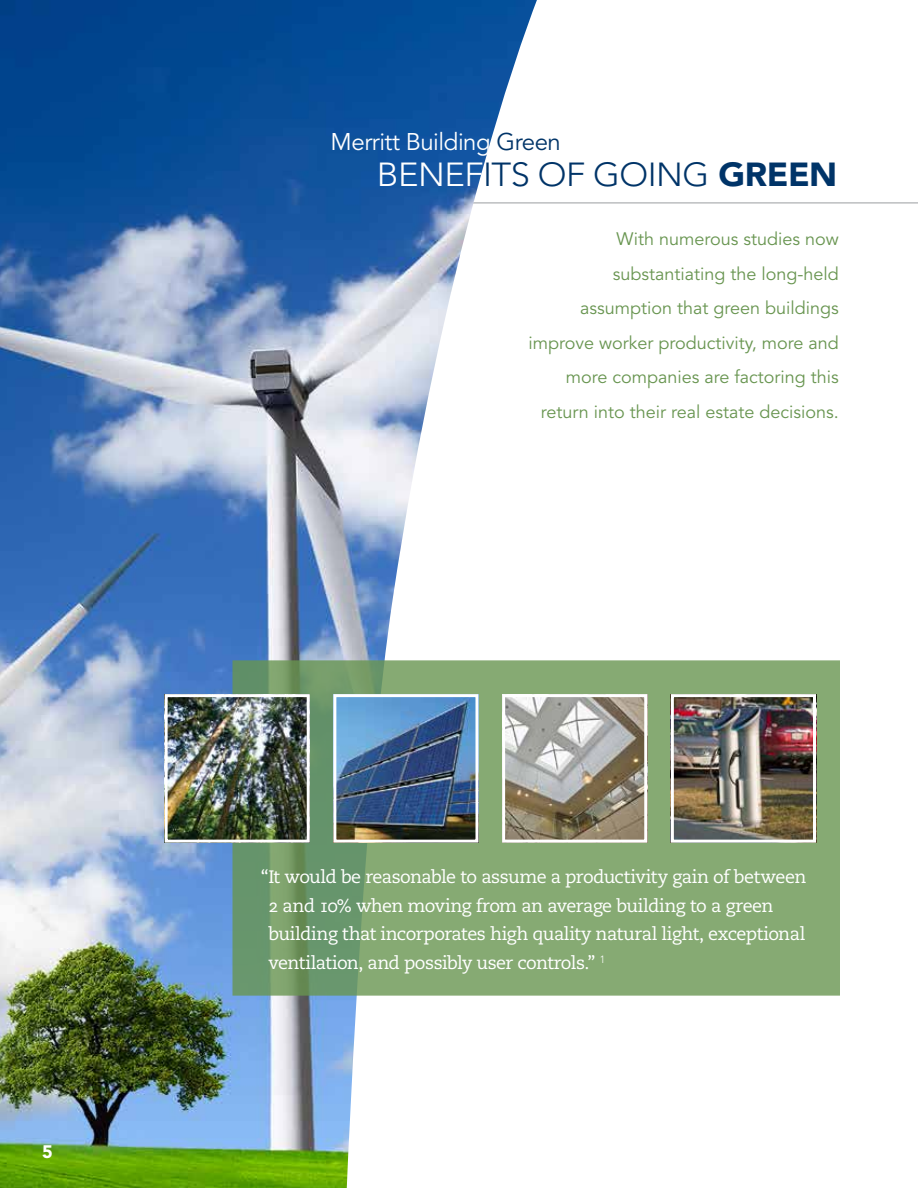
<style>
.page{position:relative;width:918px;height:1188px;background:#fff}
.page>*{position:absolute;margin:0;border:0;box-sizing:border-box;transform-origin:0 0}
.t1{font:300 33.15px "Avenir LT Std";letter-spacing:-.015em;color:#003468;scale:1.04 1}
.t2{font:24px "Avenir LT Std";letter-spacing:-.02em;color:#fff}
.t3{font:18px/28.5px "Caecilia Roman Os F";letter-spacing:-.03em;color:#fff}
.t4{font:18px/34.5px "Avenir LT Std";color:#689550;text-align:right}
.t5{font:900 18px "Avenir LT Std";color:#fff}
.s1{color:#003468}
.s2{color:#fff}
.s3{font-weight:900}
</style>
<div class="page">
<hr style="left:0;top:202px;width:918px;height:2px;background:#bcbec0">
<img style="left:0;top:0;width:537px;height:1188px">
<svg style="left:232px;top:660px;width:608px;height:336px;background:#80a571"></svg>
<img style="left:169px;top:698px;width:137px;height:141px">
<div style="left:165px;top:694px;width:145px;height:149px;border:3px solid #fff"></div>
<img style="left:675px;top:698px;width:137px;height:141px">
<div style="left:671px;top:694px;width:145px;height:149px;border:3px solid #fff"></div>
<img style="left:506px;top:698px;width:137px;height:141px">
<div style="left:502px;top:694px;width:145px;height:149px;border:3px solid #fff"></div>
<img style="left:337px;top:698px;width:137px;height:141px">
<div style="left:333px;top:694px;width:145px;height:149px;border:3px solid #fff"></div>
<p class="t5" style="left:42px;top:1141px;width:12px">5</p>
<h2 class="t2" style="left:331px;top:128px;width:232px">Merritt Building <span class="s1">Green</span></h2>
<h1 class="t1" style="left:377px;top:155px;width:444px"><span class="s2">BENEF</span>ITS OF GOING <span class="s3">GREEN</span></h1>
<p class="t4" style="left:529px;top:222px;width:312px">With numerous studies now substantiating the long-held assumption that green buildings improve worker productivity, more and more companies are factoring this return into their real estate decisions.</p>
<p class="t3" style="left:269px;top:863px;width:539px;text-indent:-8px">“It would be reasonable to assume a productivity gain of between 2 and 10% when moving from an average building to a green building that incorporates high quality natural light, exceptional ventilation, and possibly user controls.” <sup>1</sup></p>
</div>
